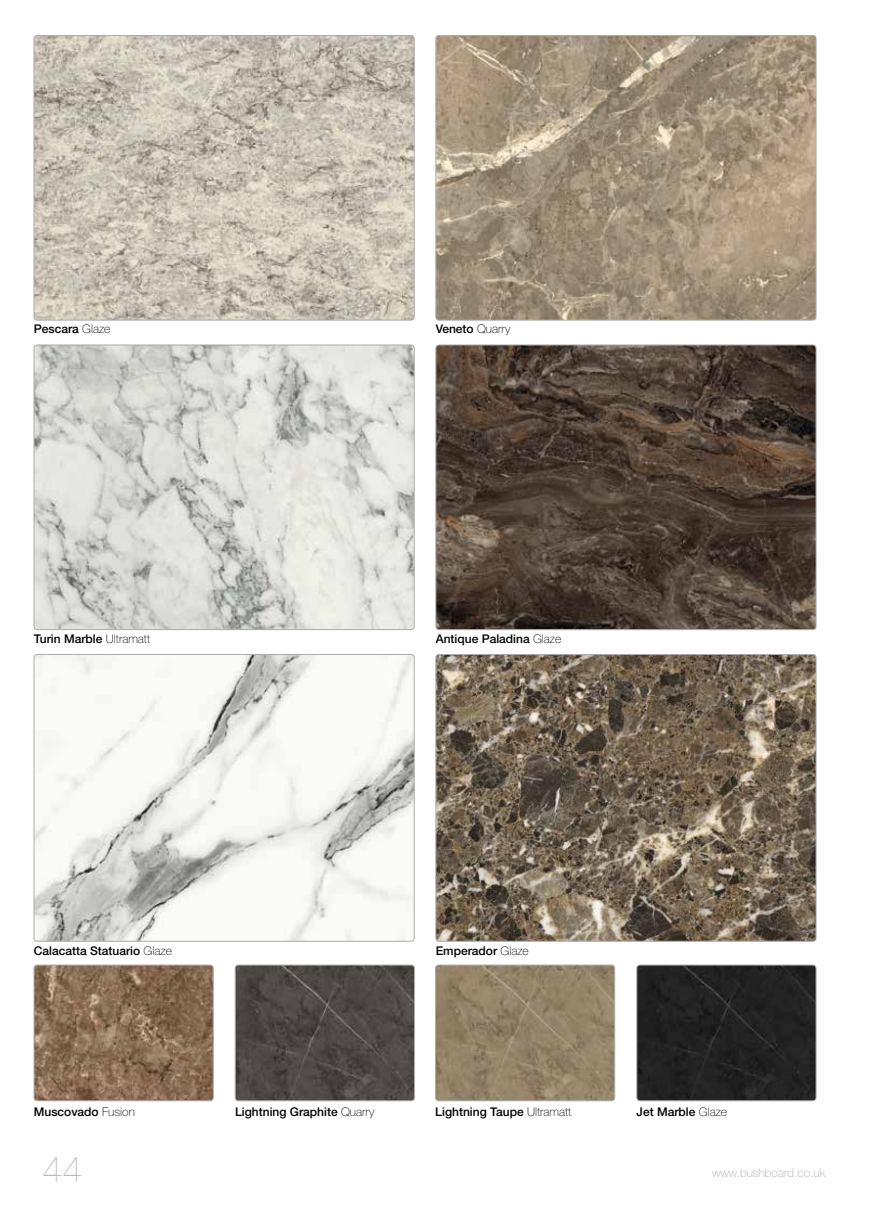
<style>
.page{position:relative;width:893px;height:1221px;background:#fff}
.page>*{position:absolute;margin:0;border:0;box-sizing:border-box;transform-origin:0 0}
.t1{font:200 36px "Helvetica Neue";color:#b0aba8}
.t2{font:500 12px "Helvetica Neue LT Std";color:#000}
.t3{font:100 12px "Helvetica Neue";color:#b0aba8}
.s1{font-family:"Helvetica Neue";font-weight:100}
</style>
<div class="page">
<img style="left:34px;top:966px;width:179px;height:134px">
<div style="left:34px;top:964px;width:179px;height:136px;border:1px solid #b0aba8;border-radius:3px"></div>
<img style="left:235px;top:966px;width:178px;height:134px">
<div style="left:235px;top:964px;width:180px;height:136px;border:1px solid #b0aba8;border-radius:3px"></div>
<img style="left:435px;top:966px;width:180px;height:134px">
<div style="left:435px;top:964px;width:180px;height:136px;border:1px solid #b0aba8;border-radius:3px"></div>
<div style="left:637px;top:966px;width:179px;height:134px;background:#222"></div>
<div style="left:637px;top:964px;width:179px;height:136px;border:1px solid #b0aba8;border-radius:3px"></div>
<img style="left:34px;top:35px;width:380px;height:285px">
<div style="left:34px;top:35px;width:380px;height:285px;border:1px solid #b0aba8;border-radius:3px"></div>
<img style="left:34px;top:345px;width:380px;height:284px">
<div style="left:34px;top:345px;width:380px;height:284px;border:1px solid #b0aba8;border-radius:3px"></div>
<img style="left:34px;top:654px;width:380px;height:287px">
<div style="left:34px;top:654px;width:380px;height:287px;border:1px solid #b0aba8;border-radius:3px"></div>
<img style="left:436px;top:35px;width:380px;height:285px">
<div style="left:436px;top:35px;width:380px;height:285px;border:1px solid #b0aba8;border-radius:3px"></div>
<img style="left:436px;top:345px;width:380px;height:284px">
<div style="left:436px;top:345px;width:380px;height:284px;border:1px solid #b0aba8;border-radius:3px"></div>
<img style="left:436px;top:654px;width:380px;height:287px">
<div style="left:436px;top:654px;width:380px;height:287px;border:1px solid #b0aba8;border-radius:3px"></div>
<p class="t2" style="left:34px;top:321px;width:78px">Pescara <span class="s1">Glaze</span></p>
<p class="t2" style="left:436px;top:321px;width:76px">Veneto <span class="s1">Quarry</span></p>
<p class="t2" style="left:34px;top:631px;width:118px">Turin Marble <span class="s1">Ultramatt</span></p>
<p class="t2" style="left:436px;top:631px;width:127px">Antique Paladina <span class="s1">Glaze</span></p>
<p class="t2" style="left:34px;top:943px;width:140px">Calacatta Statuario <span class="s1">Glaze</span></p>
<p class="t2" style="left:436px;top:943px;width:95px">Emperador <span class="s1">Glaze</span></p>
<p class="t2" style="left:34px;top:1104px;width:103px">Muscovado <span class="s1">Fusion</span></p>
<p class="t2" style="left:235px;top:1104px;width:141px">Lightning Graphite <span class="s1">Quarry</span></p>
<p class="t2" style="left:435px;top:1104px;width:138px">Lightning Taupe <span class="s1">Ultramatt</span></p>
<p class="t2" style="left:637px;top:1104px;width:92px">Jet Marble <span class="s1">Glaze</span></p>
<h1 class="t1" style="left:43px;top:1141px;width:42px">44</h1>
<p class="t3" style="left:712px;top:1166px;width:115px">www.bushboard.co.uk</p>
</div>
